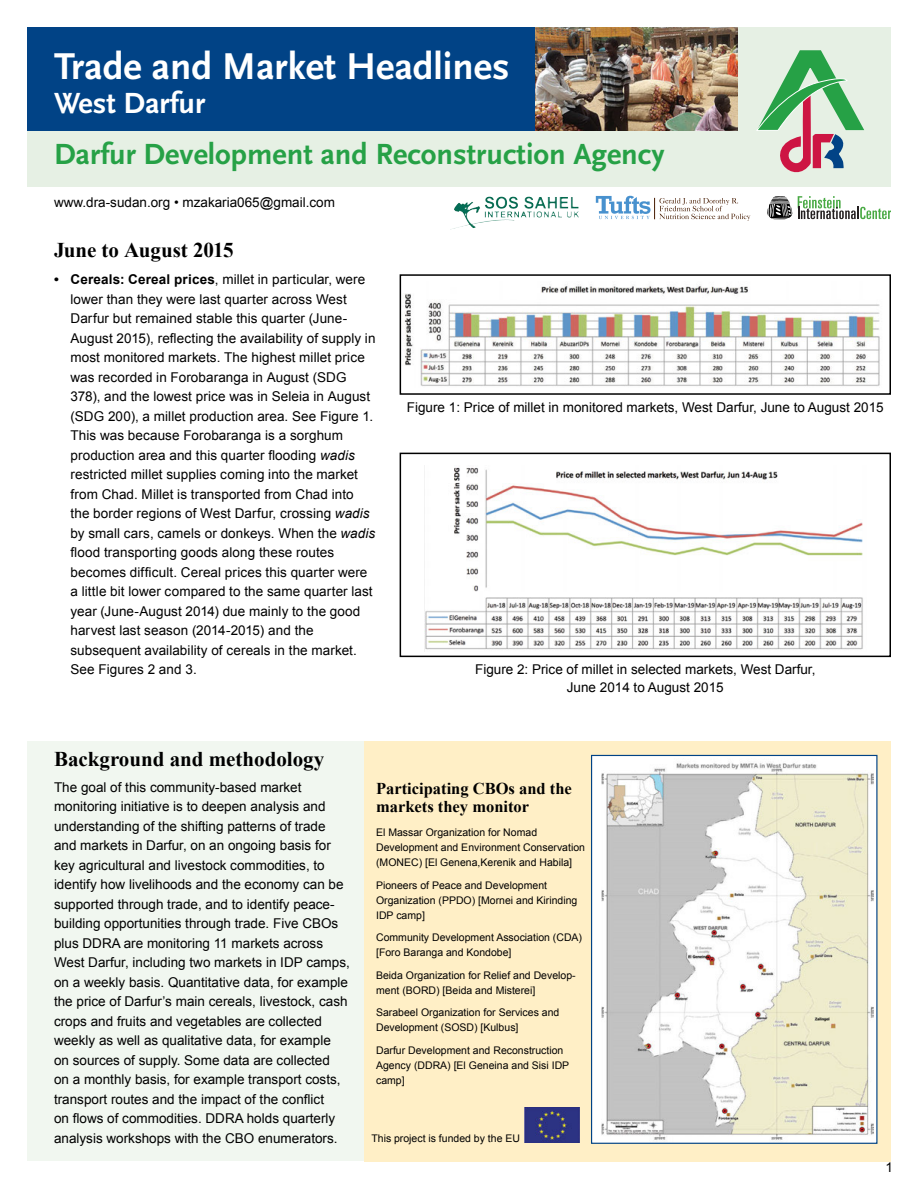
<style>
.page{position:relative;width:918px;height:1188px;background:#fff}
.page>*{position:absolute;margin:0;border:0;box-sizing:border-box;transform-origin:0 0}
.t1{font:700 39px "Scala Sans";color:#fff}
.t2{font:700 30.45px "Scala Sans";color:#26a146}
.t3{font:700 30.45px "Scala Sans";color:#fff}
.t4{font:700 21px "Times New Roman";color:#000}
.t5{font:700 16.5px/18px "Times New Roman";color:#000}
.t6{font:13.5px/19.5px "Arial";color:#000}
.t7{font:10.5px/15px "Arial";color:#000}
.s1{font-weight:700}
.s2{font-style:italic}
</style>
<div class="page">
<div style="left:27px;top:741px;width:346px;height:420px;background:#f1f7f0"></div>
<div style="left:364px;top:741px;width:527px;height:420px;background:#ffefc6"></div>
<div style="left:592px;top:755px;width:285px;height:388px;background:#fff"></div>
<img style="left:602px;top:763px;width:271px;height:377px">
<div style="left:591px;top:755px;width:287px;height:389px;border:1px solid #014386"></div>
<div style="left:27px;top:27px;width:864px;height:160px;background:#e6f0e4"></div>
<svg style="left:756px;top:50px;width:108px;height:123px"></svg>
<div style="left:27px;top:27px;width:544px;height:103px;background:#014386"></div>
<img style="left:535px;top:27px;width:202px;height:103px">
<img style="left:509px;top:197px;width:25px;height:12px">
<svg style="left:767px;top:196px;width:124px;height:23px"></svg>
<svg style="left:596px;top:196px;width:154px;height:25px"></svg>
<img style="left:525px;top:1107px;width:55px;height:36px">
<div style="left:400px;top:274px;width:491px;height:121px;border:2px solid #000"></div>
<div style="left:400px;top:453px;width:491px;height:204px;border:2px solid #000"></div>
<img style="left:404px;top:286px;width:476px;height:100px">
<img style="left:425px;top:467px;width:438px;height:183px">
<p class="t1" style="left:54px;top:45px;width:457px">Trade and Market Headlines</p>
<p class="t3" style="left:54px;top:87px;width:153px">West Darfur</p>
<p class="t2" style="left:54px;top:138px;width:612px">Darfur Development and Reconstruction Agency</p>
<p class="t6" style="left:54px;top:193px;width:283px">www.dra-sudan.org • mzakaria065@gmail.com</p>
<p class="t4" style="left:54px;top:236px;width:181px">June to August 2015</p>
<p class="t6" style="left:71px;top:270px;width:307px;text-indent:-17px"><span class="s1">• Cereals: Cereal prices</span>, millet in particular, were lower than they were last quarter across West Darfur but remained stable this quarter (June-August 2015), reflecting the availability of supply in most monitored markets. The highest millet price was recorded in Forobaranga in August (SDG 378), and the lowest price was in Seleia in August (SDG 200), a millet production area. See Figure 1.<br>This was because Forobaranga is a sorghum production area and this quarter flooding <span class="s2">wadis </span>restricted millet supplies coming into the market from Chad. Millet is transported from Chad into the border regions of West Darfur, crossing <span class="s2">wadis </span>by small cars, camels or donkeys. When the <span class="s2">wadis </span>flood transporting goods along these routes becomes difficult. Cereal prices this quarter were a little bit lower compared to the same quarter last year (June-August 2014) due mainly to the good harvest last season (2014-2015) and the subsequent availability of cereals in the market.<br>See Figures 2 and 3.</p>
<p class="t6" style="left:407px;top:398px;width:478px">Figure 1: Price of millet in monitored markets, West Darfur, June to August 2015</p>
<p class="t6" style="left:475px;top:661px;width:342px;line-height:18px;text-align:center">Figure 2: Price of millet in selected markets, West Darfur,<br>June 2014 to August 2015</p>
<p class="t4" style="left:54px;top:744px;width:272px">Background and methodology</p>
<p class="t6" style="left:54px;top:778px;width:297px">The goal of this community-based market monitoring initiative is to deepen analysis and understanding of the shifting patterns of trade and markets in Darfur, on an ongoing basis for key agricultural and livestock commodities, to identify how livelihoods and the economy can be supported through trade, and to identify peace&shy;building opportunities through trade. Five CBOs plus DDRA are monitoring 11 markets across West Darfur, including two markets in IDP camps, on a weekly basis. Quantitative data, for example the price of Darfur’s main cereals, livestock, cash crops and fruits and vegetables are collected weekly as well as qualitative data, for example<br>on sources of supply. Some data are collected<br>on a monthly basis, for example transport costs, transport routes and the impact of the conflict<br>on flows of commodities. DDRA holds quarterly analysis workshops with the CBO enumerators.</p>
<p class="t5" style="left:376px;top:779px;width:197px">Participating CBOs and the markets they monitor</p>
<p class="t7" style="left:376px;top:825px;width:210px">El Massar Organization for Nomad<br>Development and Environment Conservation (MONEC) [El Genena,Kerenik and Habila]</p>
<p class="t7" style="left:376px;top:878px;width:203px">Pioneers of Peace and Development<br>Organization (PPDO) [Mornei and Kirinding<br>IDP camp]</p>
<p class="t7" style="left:376px;top:930px;width:207px">Community Development Association (CDA) [Foro Baranga and Kondobe]</p>
<p class="t7" style="left:376px;top:968px;width:201px">Beida Organization for Relief and Develop&shy;ment (BORD) [Beida and Misterei]</p>
<p class="t7" style="left:376px;top:1005px;width:185px">Sarabeel Organization for Services and<br>Development (SOSD) [Kulbus]</p>
<p class="t7" style="left:376px;top:1043px;width:195px">Darfur Development and Reconstruction<br>Agency (DDRA) [El Geneina and Sisi IDP camp]</p>
<p class="t7" style="left:371px;top:1131px;width:150px">This project is funded by the EU</p>
<p class="t6" style="left:886px;top:1158px;width:9px">1</p>
</div>
